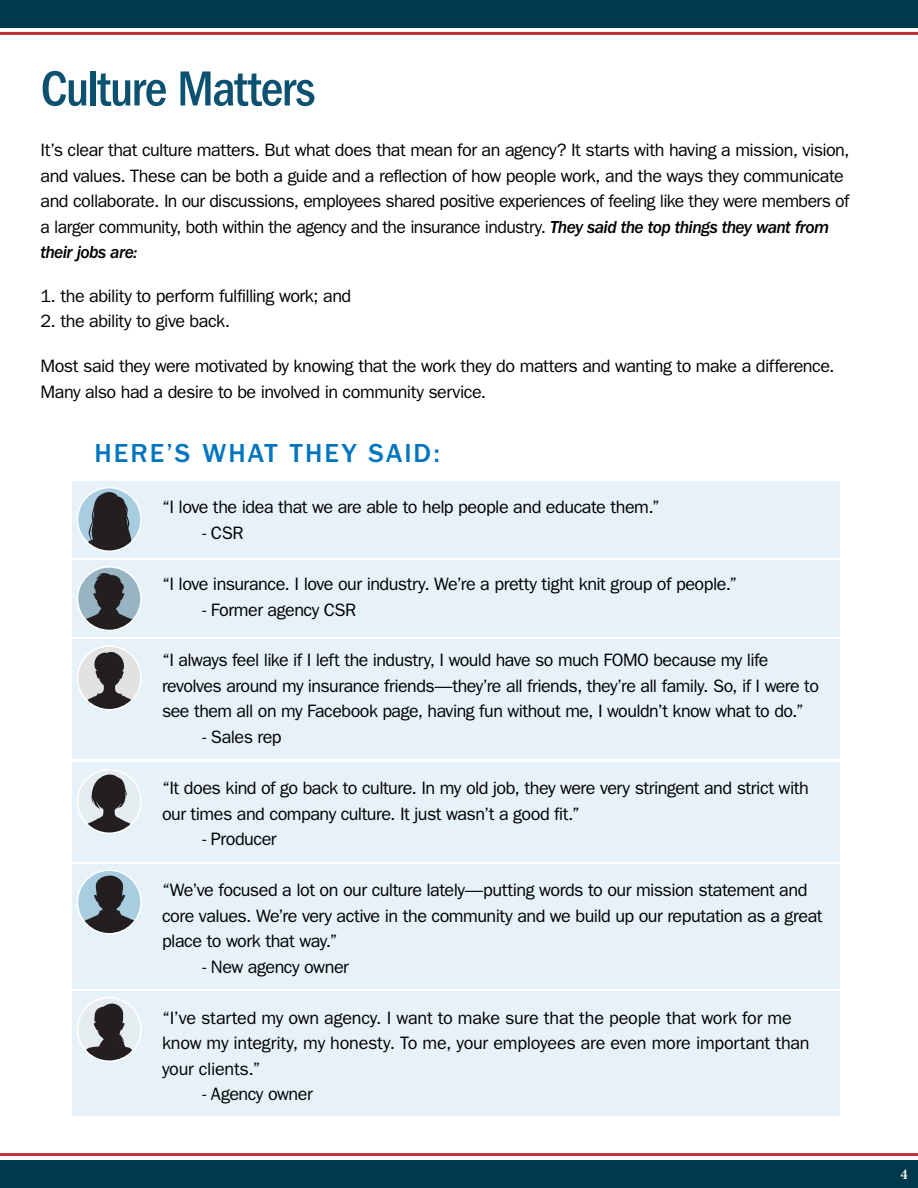
<style>
.page{position:relative;width:918px;height:1188px;background:#fff}
.page>*{position:absolute;margin:0;border:0;box-sizing:border-box;transform-origin:0 0}
.t1{font:500 condensed 51px "ITC Franklin Gothic Std";letter-spacing:-.03em;color:#0d5170}
.t2{font:500 27px "ITC Franklin Gothic Std";letter-spacing:.075em;color:#0075be}
.t3{font:18px/25.5px "ITC Franklin Gothic Std";letter-spacing:-.03em;color:#000}
.t4{font:18px "ITC Franklin Gothic Std Med It";letter-spacing:-.035em;color:#000}
.t5{font:600 15px "Minion Pro";color:#fff}
.s1{font-family:"ITC Franklin Gothic Std Med It"}
</style>
<div class="page">
<div style="left:0;top:1161px;width:918px;height:27px;background:#00384c"></div>
<hr style="left:0;top:1153px;width:918px;height:3px;background:#bf2f38">
<div style="left:0;top:0;width:918px;height:27px;background:#00384c"></div>
<hr style="left:0;top:32px;width:918px;height:3px;background:#bf2f38">
<div style="left:72px;top:481px;width:768px;height:77px;background:#e6f1f8"></div>
<div style="left:72px;top:561px;width:768px;height:76px;background:#e6f1f8"></div>
<div style="left:72px;top:762px;width:768px;height:99px;background:#e6f1f8"></div>
<div style="left:72px;top:640px;width:768px;height:119px;background:#e6f1f8"></div>
<div style="left:72px;top:864px;width:768px;height:124px;background:#e6f1f8"></div>
<div style="left:72px;top:992px;width:768px;height:124px;background:#e6f1f8"></div>
<svg style="left:77px;top:488px;width:64px;height:63px"></svg>
<svg style="left:88px;top:489px;width:44px;height:62px;background:#51565b"></svg>
<div style="left:77px;top:487px;width:65px;height:65px;border:1px solid #fff;border-radius:50%"></div>
<svg style="left:77px;top:567px;width:64px;height:63px"></svg>
<svg style="left:85px;top:573px;width:48px;height:57px;background:#5f696f"></svg>
<div style="left:77px;top:566px;width:65px;height:65px;border:1px solid #fff;border-radius:50%"></div>
<div style="left:77px;top:770px;width:64px;height:63px;background:#e5edf0;border-radius:50%"></div>
<svg style="left:87px;top:771px;width:44px;height:62px"></svg>
<div style="left:77px;top:769px;width:65px;height:65px;border:1px solid #fff;border-radius:50%"></div>
<div style="left:77px;top:646px;width:64px;height:64px;background:#e2e2e2;border-radius:50%"></div>
<svg style="left:87px;top:650px;width:45px;height:60px"></svg>
<div style="left:77px;top:645px;width:65px;height:65px;border:1px solid #fff;border-radius:50%"></div>
<svg style="left:77px;top:870px;width:64px;height:64px"></svg>
<svg style="left:84px;top:875px;width:51px;height:58px;background:#69757d"></svg>
<div style="left:77px;top:869px;width:65px;height:66px;border:1px solid #fff;border-radius:50%"></div>
<div style="left:77px;top:998px;width:64px;height:63px;background:#e5edf0;border-radius:50%"></div>
<svg style="left:86px;top:1000px;width:47px;height:61px"></svg>
<div style="left:77px;top:997px;width:65px;height:65px;border:1px solid #fff;border-radius:50%"></div>
<h1 class="t1" style="left:40px;top:60px;width:276px">Culture Matters</h1>
<p class="t3" style="left:40px;top:138px;width:811px">It’s clear that culture matters. But what does that mean for an agency? It starts with having a mission, vision, and values. These can be both a guide and a reflection of how people work, and the ways they communicate and collaborate. In our discussions, employees shared positive experiences of feeling like they were members of a larger community, both within the agency and the insurance industry. <span class="s1">They said the top things they want from</span></p>
<p class="t4" style="left:40px;top:242px;width:99px">their jobs are:</p>
<p class="t3" style="left:40px;top:283px;width:312px">1. the ability to perform fulfilling work; and</p>
<p class="t3" style="left:40px;top:309px;width:191px">2. the ability to give back.</p>
<p class="t3" style="left:40px;top:354px;width:796px">Most said they were motivated by knowing that the work they do matters and wanting to make a difference.<br>Many also had a desire to be involved in community service.</p>
<h2 class="t2" style="left:94px;top:438px;width:347px">HERE’S WHAT THEY SAID:</h2>
<p class="t3" style="left:162px;top:495px;width:500px">“I love the idea that we are able to help people and educate them.”</p>
<p class="t3" style="left:202px;top:520px;width:43px">- CSR</p>
<p class="t3" style="left:162px;top:571px;width:577px">“I love insurance. I love our industry. We’re a pretty tight knit group of people.”</p>
<p class="t3" style="left:202px;top:597px;width:155px">- Former agency CSR</p>
<p class="t3" style="left:162px;top:648px;width:658px">“I always feel like if I left the industry, I would have so much FOMO because my life revolves around my insurance friends—they’re all friends, they’re all family. So, if I were to see them all on my Facebook page, having fun without me, I wouldn’t know what to do.”</p>
<p class="t3" style="left:202px;top:724px;width:81px">- Sales rep</p>
<p class="t3" style="left:162px;top:775px;width:648px">“It does kind of go back to culture. In my old job, they were very stringent and strict with our times and company culture. It just wasn’t a good fit.”</p>
<p class="t3" style="left:202px;top:826px;width:76px">- Producer</p>
<p class="t3" style="left:162px;top:877px;width:662px">“We’ve focused a lot on our culture lately—putting words to our mission statement and core values. We’re very active in the community and we build up our reputation as a great place to work that way.”</p>
<p class="t3" style="left:202px;top:954px;width:148px">- New agency owner</p>
<p class="t3" style="left:162px;top:1005px;width:649px">“I’ve started my own agency. I want to make sure that the people that work for me know my integrity, my honesty. To me, your employees are even more important than your clients.”</p>
<p class="t3" style="left:202px;top:1081px;width:112px">- Agency owner</p>
<p class="t5" style="left:900px;top:1164px;width:9px">4</p>
</div>
